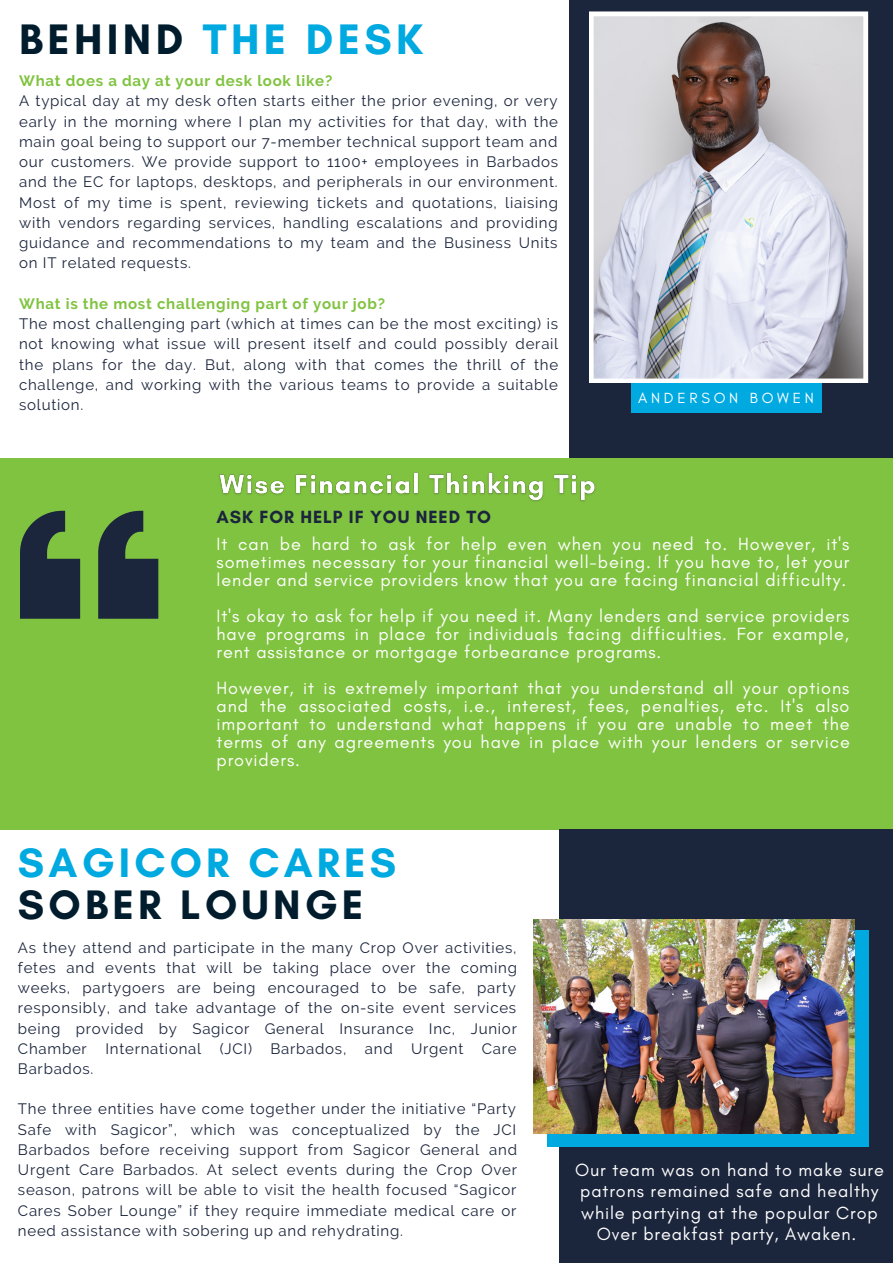
<style>
.page{position:relative;width:893px;height:1264px;background:#fff}
.page>*{position:absolute;margin:0;border:0;box-sizing:border-box;transform-origin:0 0}
.t1{font:700 43.5px "Glacial Indifference";letter-spacing:.1em;color:#00a9e0}
.t2{font:700 42px/41.5px "Glacial Indifference";letter-spacing:.1em;color:#00a9e0}
.t3{font:18px/18px "Glacial Indifference";letter-spacing:.05em;color:#fff;text-align:justify}
.t4{font:700 18px "Glacial Indifference";letter-spacing:.05em;color:#1b253c}
.t5{font:15px/20.2px "Raleway";letter-spacing:.05em;color:#1b253c;text-align:justify}
.t6{font:700 15px "Raleway";letter-spacing:.05em;color:#80c340}
.t7{font:15px "Glacial Indifference";letter-spacing:.25em;color:#fff}
.s1{color:#011d2d}
</style>
<div class="page">
<div style="left:569px;top:0;width:323px;height:483px;background:#1b253c"></div>
<svg style="left:589px;top:11px;width:279px;height:372px;background:#c7c5cc"></svg>
<div style="left:0;top:458px;width:892px;height:371px;background:#80c340"></div>
<svg style="left:20px;top:511px;width:138px;height:107px"></svg>
<img style="left:219px;top:472px;width:376px;height:30px">
<div style="left:559px;top:829px;width:333px;height:433px;background:#1b253c"></div>
<div style="left:547px;top:929px;width:321px;height:217px;background:#00a9e0"></div>
<img style="left:533px;top:919px;width:321px;height:214px">
<div style="left:631px;top:383px;width:190px;height:29px;background:#00a9e0"></div>
<p class="t1" style="left:19px;top:13px;width:405px"><span class="s1">BEHIND</span> THE DESK</p>
<p class="t6" style="left:19px;top:72px;width:315px">What does a day at your desk look like?</p>
<p class="t5" style="left:19px;top:91px;width:540px">A typical day at my desk often starts either the prior evening, or very early in the morning where I plan my activities for that day, with the main goal being to support our 7-member technical support team and our customers. We provide support to 1100+ employees in Barbados and the EC for laptops, desktops, and peripherals in our environment.<br>Most of my time is spent, reviewing tickets and quotations, liaising with vendors regarding services, handling escalations and providing guidance and recommendations to my team and the Business Units on IT related requests.</p>
<p class="t6" style="left:19px;top:295px;width:367px">What is the most challenging part of your job?</p>
<p class="t5" style="left:19px;top:314px;width:540px">The most challenging part (which at times can be the most exciting) is not knowing what issue will present itself and could possibly derail the plans for the day. But, along with that comes the thrill of the challenge, and working with the various teams to provide a suitable solution.</p>
<p class="t7" style="left:638px;top:388px;width:177px">ANDERSON BOWEN</p>
<p class="t4" style="left:216px;top:506px;width:276px">ASK FOR HELP IF YOU NEED TO</p>
<p class="t3" style="left:216px;top:534px;width:634px">It can be hard to ask for help even when you need to. However, it's sometimes necessary for your financial well-being. If you have to, let your lender and service providers know that you are facing financial difficulty.</p>
<p class="t3" style="left:216px;top:606px;width:634px">It's okay to ask for help if you need it. Many lenders and service providers have programs in place for individuals facing difficulties. For example, rent assistance or mortgage forbearance programs.</p>
<p class="t3" style="left:216px;top:678px;width:635px">However, it is extremely important that you understand all your options and the associated costs, i.e., interest, fees, penalties, etc. It's also important to understand what happens if you are unable to meet the terms of any agreements you have in place with your lenders or service providers.</p>
<p class="t2" style="left:18px;top:841px;width:380px">SAGICOR CARES<br><span class="s1">SOBER LOUNGE</span></p>
<p class="t5" style="left:18px;top:937px;width:500px">As they attend and participate in the many Crop Over activities, fetes and events that will be taking place over the coming weeks, partygoers are being encouraged to be safe, party responsibly, and take advantage of the on-site event services being provided by Sagicor General Insurance Inc, Junior Chamber International (JCI) Barbados, and Urgent Care Barbados.</p>
<p class="t5" style="left:18px;top:1099px;width:500px">The three entities have come together under the initiative “Party Safe with Sagicor”, which was conceptualized by the JCI Barbados before receiving support from Sagicor General and Urgent Care Barbados. At select events during the Crop Over season, patrons will be able to visit the health focused “Sagicor Cares Sober Lounge” if they require immediate medical care or need assistance with sobering up and rehydrating.</p>
<p class="t3" style="left:575px;top:1158px;width:310px;line-height:21.3px;text-align:center">Our team was on hand to make sure patrons remained safe and healthy while partying at the popular Crop<br>Over breakfast party, Awaken.</p>
</div>
